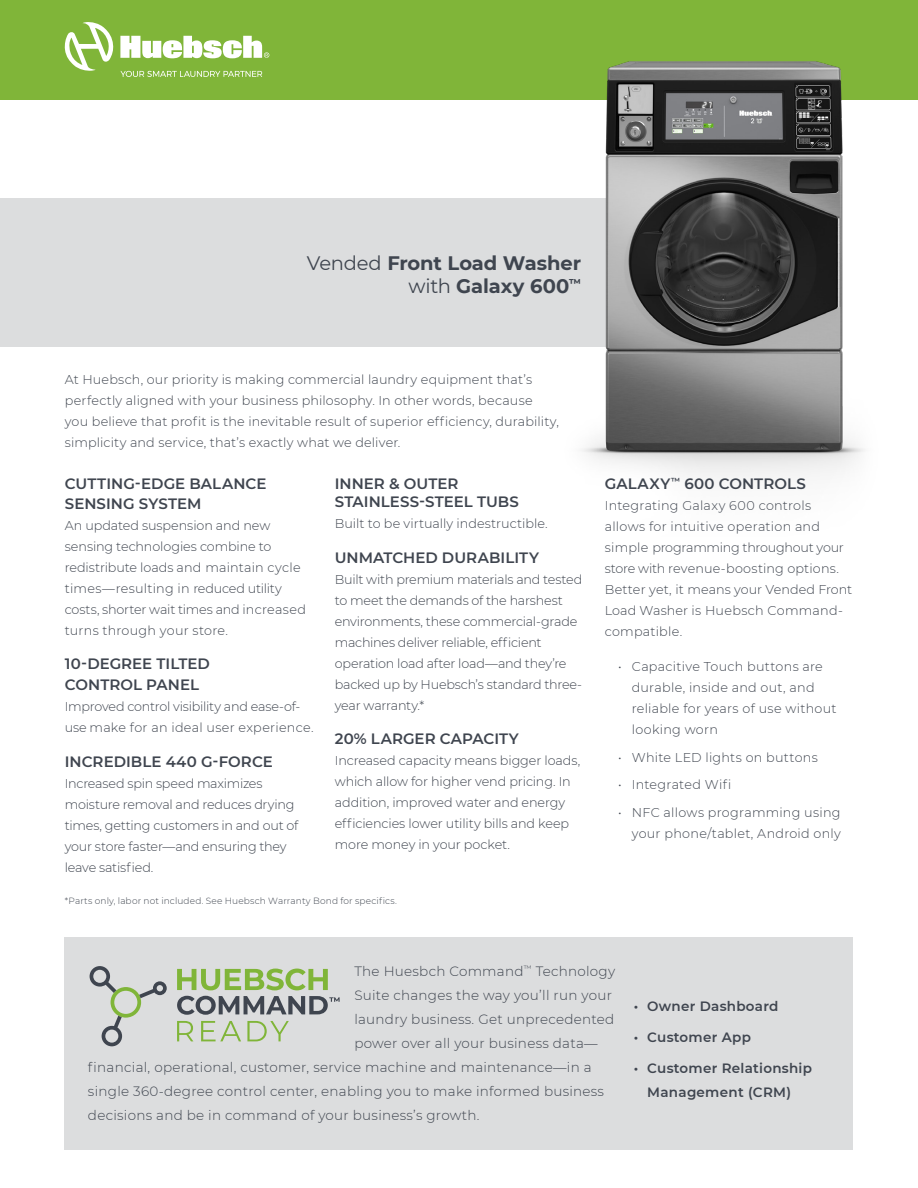
<style>
.page{position:relative;width:918px;height:1188px;background:#fff}
.page>*{position:absolute;margin:0;border:0;box-sizing:border-box;transform-origin:0 0}
.t1{font:700 19.5px/23.4px "Montserrat";letter-spacing:-.005em;color:#3f454f;text-align:right}
.t2{font:600 15px/19.5px "Montserrat";letter-spacing:.005em;color:#3f454f}
.t3{font:300 13.5px "Montserrat";letter-spacing:.02em;color:#3f454f}
.t4{font:600 13.5px/24px "Montserrat";letter-spacing:.02em;color:#3f454f;text-align:center}
.t5{font:300 12.75px/21px "Montserrat";color:#3f454f}
.t6{font:300 12.75px/21px "Montserrat";letter-spacing:-.02em;color:#3f454f}
.t7{font:300 12.75px/21px "Montserrat";letter-spacing:.025em;color:#3f454f}
.t8{font:300 12.75px/21px "Montserrat";letter-spacing:.02em;color:#3f454f;text-align:right}
.t9{font:300 9px "Montserrat";letter-spacing:.015em;color:#3f454f}
.s1{font-weight:400}
</style>
<div class="page">
<div style="left:0;top:0;width:918px;height:99px;background:#80b539"></div>
<div style="left:0;top:198px;width:718px;height:149px;background:#dcddde"></div>
<img style="left:489px;top:61px;width:429px;height:417px">
<svg style="left:65px;top:22px;width:49px;height:49px"></svg>
<svg style="left:120px;top:36px;width:149px;height:22px"></svg>
<svg style="left:120px;top:71px;width:142px;height:6px"></svg>
<div style="left:65px;top:937px;width:788px;height:213px;background:#dcddde"></div>
<svg style="left:177px;top:1021px;width:16px;height:20px"></svg>
<svg style="left:201px;top:1021px;width:40px;height:20px"></svg>
<svg style="left:247px;top:1021px;width:42px;height:20px"></svg>
<svg style="left:177px;top:969px;width:151px;height:21px"></svg>
<svg style="left:177px;top:996px;width:163px;height:19px"></svg>
<svg style="left:90px;top:966px;width:77px;height:80px"></svg>
<h1 class="t1" style="left:307px;top:250px;width:276px"><span class="s1">Vended</span> Front Load Washer <span class="s1">with</span> Galaxy 600<sup>™</sup></h1>
<p class="t5" style="left:65px;top:369px;width:496px">At Huebsch, our priority is making commercial laundry equipment that’s perfectly aligned with your business philosophy. In other words, because you believe that profit is the inevitable result of superior efficiency, durability, simplicity and service, that’s exactly what we deliver.</p>
<p class="t2" style="left:65px;top:474px;width:203px">CUTTING-EDGE BALANCE<br>SENSING SYSTEM</p>
<p class="t5" style="left:65px;top:514px;width:243px">An updated suspension and new sensing technologies combine to redistribute loads and maintain cycle times—resulting in reduced utility costs, shorter wait times and increased turns through your store.</p>
<p class="t2" style="left:65px;top:653px;width:147px;line-height:21px">10-DEGREE TILTED<br>CONTROL PANEL</p>
<p class="t5" style="left:65px;top:696px;width:250px">Improved control visibility and ease-of&shy;use make for an ideal user experience.</p>
<p class="t2" style="left:65px;top:751px;width:210px">INCREDIBLE 440 G-FORCE</p>
<p class="t6" style="left:65px;top:772px;width:235px">Increased spin speed maximizes moisture removal and reduces drying times, getting customers in and out of your store faster—and ensuring they leave satisfied.</p>
<p class="t2" style="left:335px;top:474px;width:186px;line-height:18px">INNER &amp; OUTER<br>STAINLESS-STEEL TUBS</p>
<p class="t5" style="left:335px;top:513px;width:214px">Built to be virtually indestructible.</p>
<p class="t2" style="left:335px;top:547px;width:206px">UNMATCHED DURABILITY</p>
<p class="t6" style="left:335px;top:568px;width:249px">Built with premium materials and tested to meet the demands of the harshest environments, these commercial-grade machines deliver reliable, efficient operation load after load—and they’re backed up by Huebsch’s standard three&shy;year warranty.*</p>
<p class="t2" style="left:335px;top:729px;width:186px">20% LARGER CAPACITY</p>
<p class="t5" style="left:335px;top:750px;width:247px">Increased capacity means bigger loads, which allow for higher vend pricing. In addition, improved water and energy efficiencies lower utility bills and keep more money in your pocket.</p>
<p class="t9" style="left:65px;top:895px;width:334px">*Parts only, labor not included. See Huebsch Warranty Bond for specifics.</p>
<p class="t2" style="left:605px;top:474px;width:203px">GALAXY<sup>™</sup> 600 CONTROLS</p>
<p class="t5" style="left:605px;top:495px;width:249px">Integrating Galaxy 600 controls allows for intuitive operation and simple programming throughout your store with revenue-boosting options.<br>Better yet, it means your Vended Front<br>Load Washer is Huebsch Command&shy;compatible.</p>
<p class="t7" style="left:632px;top:655px;width:206px;text-indent:-14px">• Capacitive Touch buttons are durable, inside and out, and reliable for years of use without looking worn</p>
<p class="t8" style="left:618px;top:746px;width:201px">• White LED lights on buttons</p>
<p class="t5" style="left:618px;top:774px;width:115px">• Integrated Wifi</p>
<p class="t8" style="left:618px;top:802px;width:224px">• NFC allows programming using your phone/tablet, Android only</p>
<p class="t3" style="left:354px;top:962px;width:262px">The Huesbch Command<sup>™</sup> Technology</p>
<p class="t3" style="left:354px;top:986px;width:259px">Suite changes the way you’ll run your</p>
<p class="t3" style="left:354px;top:1010px;width:262px">laundry business. Get unprecedented</p>
<p class="t3" style="left:354px;top:1034px;width:245px">power over all your business data—</p>
<p class="t3" style="left:88px;top:1058px;width:505px">financial, operational, customer, service machine and maintenance—in a</p>
<p class="t3" style="left:88px;top:1082px;width:518px">single 360-degree control center, enabling you to make informed business</p>
<p class="t3" style="left:88px;top:1106px;width:393px">decisions and be in command of your business’s growth.</p>
<p class="t4" style="left:634px;top:994px;width:146px">• Owner Dashboard</p>
<p class="t4" style="left:634px;top:1024px;width:119px">• Customer App</p>
<p class="t4" style="left:634px;top:1055px;width:180px">• Customer Relationship<br>Management (CRM)</p>
</div>
